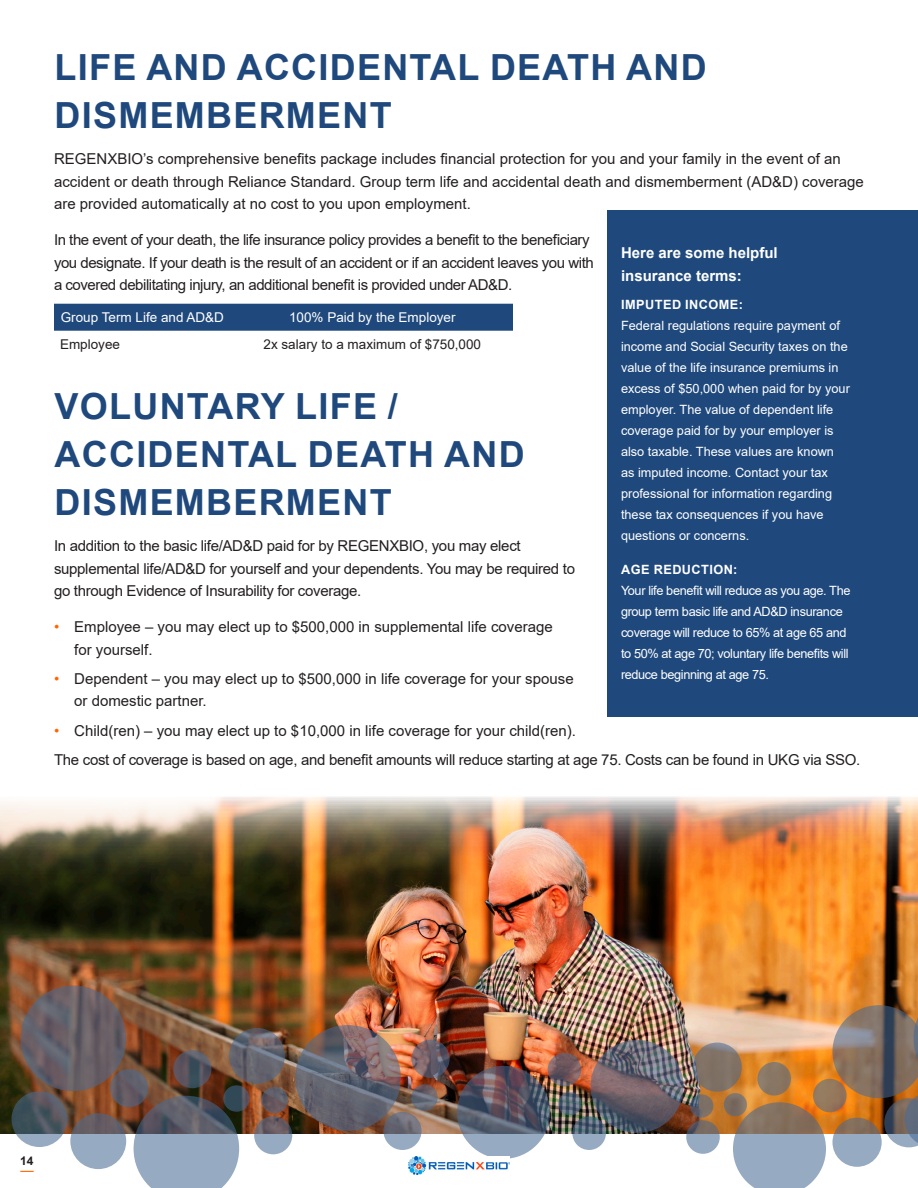
<style>
.page{position:relative;width:918px;height:1188px;background:#fff}
.page>*{position:absolute;margin:0;border:0;box-sizing:border-box;transform-origin:0 0}
.Section_Title{font:700 36px/48px "Arial";letter-spacing:.035em;color:#1f497d}
.Body_Text_Print{font:15px/22.5px "Arial";letter-spacing:-.02em;color:#231f20}
.Body_Text_Print-2{font:15px/22.5px "Arial";color:#231f20}
.t1{font:700 15px/22.5px "Arial";color:#fff}
.Table_Header{font:13.5px "Arial";color:#fff}
.Table_Body_Center{font:13.5px "Arial";color:#231f20}
.Table_Body_Left{font:13.5px "Arial";color:#231f20}
.t2{font:12.75px/21px "Arial";color:#fff}
.t3{font:12.75px/21px "Arial";letter-spacing:-.03em;color:#fff}
.t4{font:700 12px "Arial";color:#231f20}
.s1{font-weight:700}
.s2{color:#f60}
</style>
<div class="page">
<div style="left:54px;top:304px;width:459px;height:27px;background:#1f497d"></div>
<div style="left:608px;top:210px;width:310px;height:507px;background:#1f497d"></div>
<img style="left:0;top:797px;width:918px;height:337px">
<svg style="left:457px;top:1066px;width:93px;height:93px;background:#65697a"></svg>
<svg style="left:591px;top:1040px;width:93px;height:93px;background:#66626d"></svg>
<svg style="left:733px;top:1102px;width:93px;height:86px;background:#9e9c9d"></svg>
<svg style="left:548px;top:1053px;width:33px;height:33px"></svg>
<svg style="left:686px;top:1120px;width:34px;height:34px"></svg>
<svg style="left:693px;top:1043px;width:49px;height:49px;background:#807369"></svg>
<div style="left:757px;top:1062px;width:34px;height:34px;background:#897664;border-radius:50%"></div>
<div style="left:813px;top:1079px;width:34px;height:33px;background:#957b5f;border-radius:50%"></div>
<svg style="left:572px;top:1116px;width:34px;height:34px"></svg>
<div style="left:832px;top:1118px;width:50px;height:49px;background:#96aac2;border-radius:50%"></div>
<svg style="left:690px;top:1094px;width:23px;height:24px"></svg>
<svg style="left:724px;top:1093px;width:23px;height:23px"></svg>
<svg style="left:558px;top:1092px;width:23px;height:23px"></svg>
<svg style="left:295px;top:1025px;width:106px;height:106px;background:#6a656e"></svg>
<svg style="left:134px;top:1096px;width:105px;height:92px;background:#808a99"></svg>
<svg style="left:21px;top:986px;width:105px;height:105px;background:#665f66"></svg>
<svg style="left:412px;top:1040px;width:38px;height:38px"></svg>
<svg style="left:254px;top:1116px;width:38px;height:38px"></svg>
<svg style="left:229px;top:1028px;width:56px;height:56px;background:#676670"></svg>
<svg style="left:173px;top:1050px;width:38px;height:38px"></svg>
<svg style="left:110px;top:1069px;width:38px;height:38px"></svg>
<svg style="left:383px;top:1112px;width:39px;height:38px"></svg>
<svg style="left:12px;top:1091px;width:55px;height:56px;background:#57636f"></svg>
<svg style="left:70px;top:1113px;width:56px;height:56px;background:#858fa1"></svg>
<svg style="left:262px;top:1087px;width:26px;height:26px"></svg>
<svg style="left:223px;top:1085px;width:27px;height:27px"></svg>
<svg style="left:411px;top:1084px;width:27px;height:27px"></svg>
<svg style="left:832px;top:986px;width:86px;height:161px;background:#917358"></svg>
<img style="left:408px;top:1157px;width:102px;height:17px">
<svg style="left:20px;top:1171px;width:14px;height:1px"></svg>
<p class="Section_Title" style="left:55px;top:44px;width:654px">LIFE AND ACCIDENTAL DEATH AND<br>DISMEMBERMENT</p>
<p class="Body_Text_Print-2" style="left:54px;top:148px;width:811px">REGENXBIO’s comprehensive benefits package includes financial protection for you and your family in the event of an accident or death through Reliance Standard. Group term life and accidental death and dismemberment (AD&amp;D) coverage are provided automatically at no cost to you upon employment.</p>
<p class="Body_Text_Print" style="left:54px;top:229px;width:541px">In the event of your death, the life insurance policy provides a benefit to the beneficiary you designate. If your death is the result of an accident or if an accident leaves you with a covered debilitating injury, an additional benefit is provided under AD&amp;D.</p>
<p class="Table_Header" style="left:61px;top:308px;width:165px">Group Term Life and AD&amp;D</p>
<p class="Table_Header" style="left:289px;top:308px;width:168px">100% Paid by the Employer</p>
<p class="Table_Body_Left" style="left:60px;top:335px;width:62px">Employee</p>
<p class="Table_Body_Center" style="left:264px;top:335px;width:219px">2x salary to a maximum of $750,000</p>
<p class="t1" style="left:621px;top:242px;width:158px">Here are some helpful insurance terms:</p>
<p class="t2" style="left:621px;top:294px;width:230px"><span class="s1">IMPUTED INCOME:<br></span>Federal regulations require payment of income and Social Security taxes on the value of the life insurance premiums in excess of $50,000 when paid for by your employer. The value of dependent life coverage paid for by your employer is also taxable. These values are known as imputed income. Contact your tax professional for information regarding these tax consequences if you have questions or concerns.</p>
<p class="t3" style="left:621px;top:559px;width:231px"><span class="s1">AGE REDUCTION:<br></span>Your life benefit will reduce as you age. The group term basic life and AD&amp;D insurance coverage will reduce to 65% at age 65 and to 50% at age 70; voluntary life benefits will reduce beginning at age 75.</p>
<p class="Section_Title" style="left:55px;top:383px;width:472px">VOLUNTARY LIFE /<br>ACCIDENTAL DEATH AND<br>DISMEMBERMENT</p>
<p class="Body_Text_Print" style="left:54px;top:535px;width:523px">In addition to the basic life/AD&amp;D paid for by REGENXBIO, you may elect supplemental life/AD&amp;D for yourself and your dependents. You may be required to go through Evidence of Insurability for coverage.</p>
<p class="Body_Text_Print-2" style="left:74px;top:616px;width:480px;text-indent:-20px"><span class="s2">•</span> Employee – you may elect up to $500,000 in supplemental life coverage for yourself.</p>
<p class="Body_Text_Print-2" style="left:74px;top:667px;width:501px;text-indent:-20px"><span class="s2">•</span> Dependent – you may elect up to $500,000 in life coverage for your spouse or domestic partner.</p>
<p class="Body_Text_Print-2" style="left:54px;top:719px;width:524px"><span class="s2">•</span> Child(ren) – you may elect up to $10,000 in life coverage for your child(ren).</p>
<p class="Body_Text_Print" style="left:54px;top:748px;width:808px">The cost of coverage is based on age, and benefit amounts will reduce starting at age 75. Costs can be found in UKG via SSO.</p>
<p class="t4" style="left:20px;top:1153px;width:15px">14</p>
</div>
